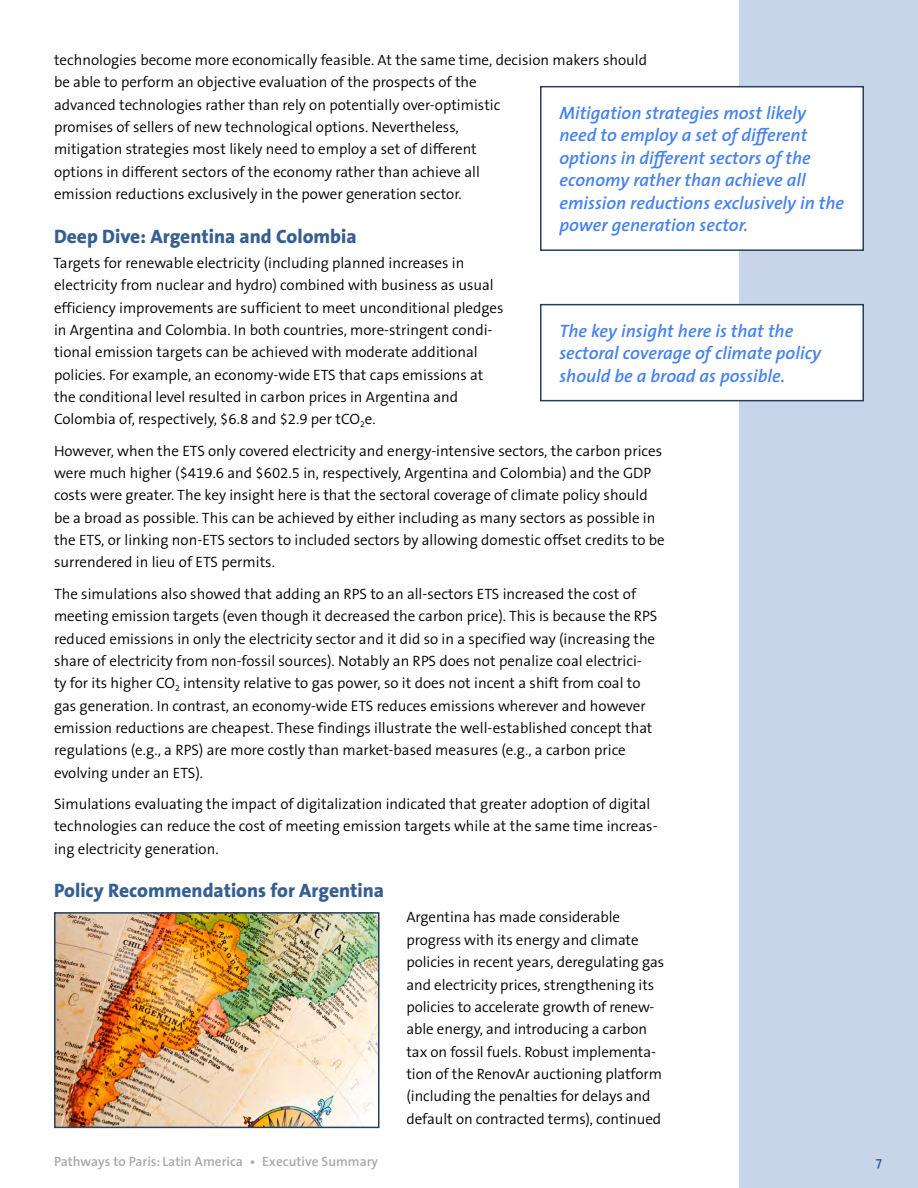
<style>
.page{position:relative;width:918px;height:1188px;background:#fff}
.page>*{position:absolute;margin:0;border:0;box-sizing:border-box;transform-origin:0 0}
.t1{font:800 19.5px "The Sans B8";color:#365f91}
.t2{font:italic 600 18px/22.5px "The Sans";color:#4682f0}
.t3{font:300 15px/22.4px "The Sans B4";color:#000}
.t4{font:600 13.5px "The Sans";color:#a7a9ac}
.t5{font:600 13.5px "The Sans";color:#365f91}
</style>
<div class="page">
<div style="left:740px;top:0;width:178px;height:1188px;background:#c8d5e9"></div>
<div style="left:541px;top:87px;width:322px;height:163px;background:#fff"></div>
<div style="left:540px;top:86px;width:324px;height:165px;border:2px solid #243f60"></div>
<div style="left:541px;top:305px;width:322px;height:96px;background:#fff"></div>
<div style="left:540px;top:304px;width:324px;height:97px;border:2px solid #243f60"></div>
<img style="left:57px;top:915px;width:320px;height:210px">
<div style="left:54px;top:912px;width:326px;height:216px;border:2px solid #243f60"></div>
<p class="t3" style="left:54px;top:49px;width:595px">technologies become more economically feasible. At the same time, decision makers should be able to perform an objective evaluation of the prospects of the<br>advanced technologies rather than rely on potentially over‑optimistic<br>promises of sellers of new technological options. Nevertheless,<br>mitigation strategies most likely need to employ a set of different<br>options in different sectors of the economy rather than achieve all<br>emission reductions exclusively in the power generation sector.</p>
<h1 class="t1" style="left:54px;top:226px;width:304px">Deep Dive: Argentina and Colombia</h1>
<p class="t3" style="left:54px;top:252px;width:452px">Targets for renewable electricity (including planned increases in electricity from nuclear and hydro) combined with business as usual efficiency improvements are sufficient to meet unconditional pledges in Argentina and Colombia. In both countries, more‑stringent condi‑ tional emission targets can be achieved with moderate additional policies. For example, an economy‑wide ETS that caps emissions at the conditional level resulted in carbon prices in Argentina and Colombia of, respectively, $6.8 and $2.9 per tCO<sub>2</sub>e.</p>
<p class="t3" style="left:54px;top:440px;width:612px">However, when the ETS only covered electricity and energy‑intensive sectors, the carbon prices were much higher ($419.6 and $602.5 in, respectively, Argentina and Colombia) and the GDP costs were greater. The key insight here is that the sectoral coverage of climate policy should be a broad as possible. This can be achieved by either including as many sectors as possible in the ETS, or linking non‑ETS sectors to included sectors by allowing domestic offset credits to be surrendered in lieu of ETS permits.</p>
<p class="t3" style="left:54px;top:583px;width:605px">The simulations also showed that adding an RPS to an all‑sectors ETS increased the cost of meeting emission targets (even though it decreased the carbon price). This is because the RPS reduced emissions in only the electricity sector and it did so in a specified way (increasing the share of electricity from non‑fossil sources). Notably an RPS does not penalize coal electrici‑ ty for its higher CO<sub>2</sub> intensity relative to gas power, so it does not incent a shift from coal to gas generation. In contrast, an economy‑wide ETS reduces emissions wherever and however emission reductions are cheapest. These findings illustrate the well‑established concept that regulations (e.g., a RPS) are more costly than market‑based measures (e.g., a carbon price evolving under an ETS).</p>
<p class="t3" style="left:54px;top:793px;width:605px">Simulations evaluating the impact of digitalization indicated that greater adoption of digital technologies can reduce the cost of meeting emission targets while at the same time increas‑ ing electricity generation.</p>
<h1 class="t1" style="left:54px;top:880px;width:332px">Policy Recommendations for Argentina</h1>
<p class="t3" style="left:406px;top:907px;width:259px">Argentina has made considerable progress with its energy and climate policies in recent years, deregulating gas and electricity prices, strengthening its policies to accelerate growth of renew‑ able energy, and introducing a carbon tax on fossil fuels. Robust implementa‑ tion of the RenovAr auctioning platform (including the penalties for delays and default on contracted terms), continued</p>
<p class="t2" style="left:560px;top:101px;width:286px">Mitigation strategies most likely need to employ a set of different options in different sectors of the economy rather than achieve all emission reductions exclusively in the power generation sector.</p>
<p class="t2" style="left:560px;top:319px;width:263px">The key insight here is that the sectoral coverage of climate policy should be a broad as possible.</p>
<p class="t4" style="left:54px;top:1150px;width:326px">Pathways to Paris: Latin America • Executive Summary</p>
<p class="t5" style="left:876px;top:1150px;width:8px">7</p>
</div>
